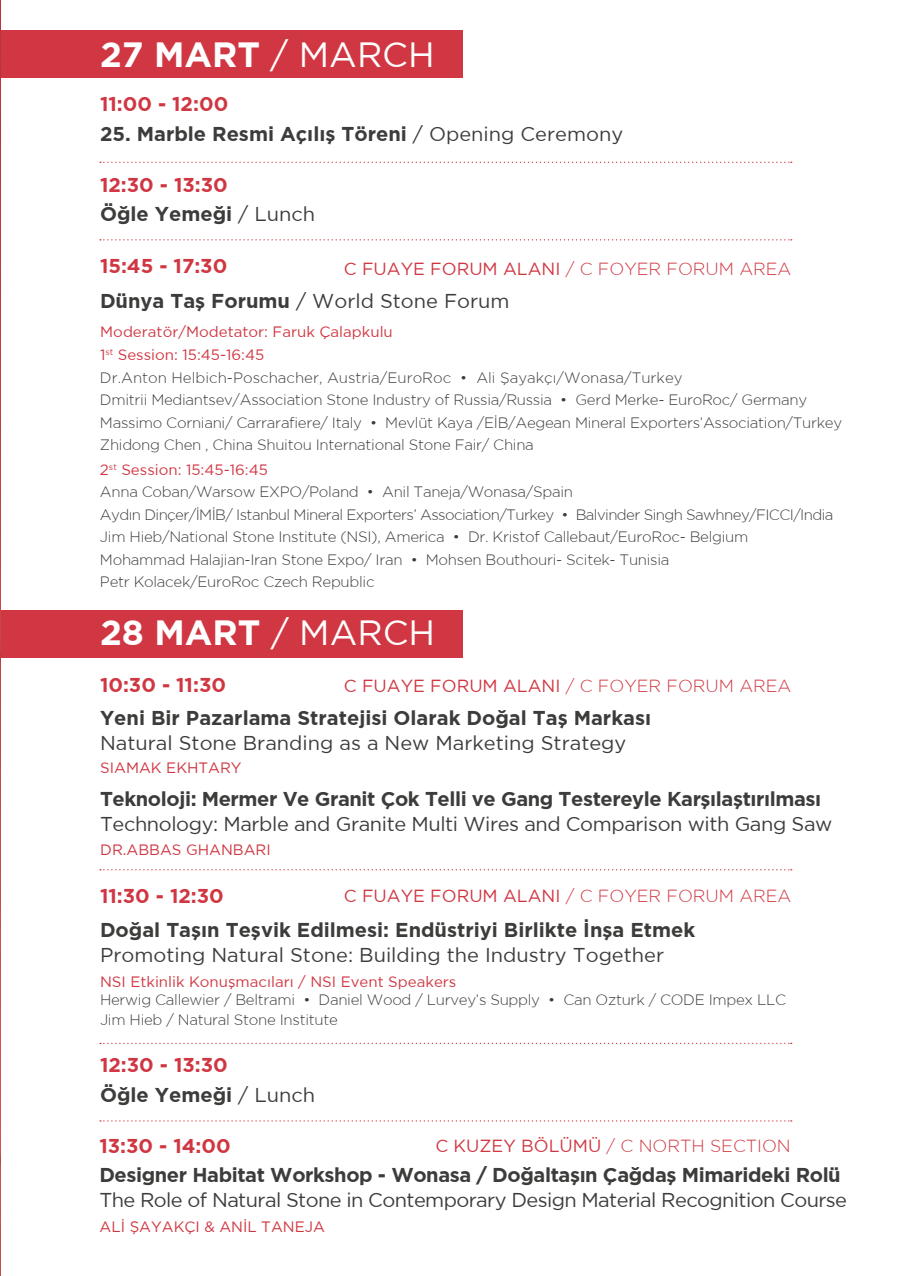
<style>
.page{position:relative;width:922px;height:1276px;background:#fff}
.page>*{position:absolute;margin:0;border:0;box-sizing:border-box;transform-origin:0 0}
.t1{font:700 35px "Gotham TRUN";color:#fff}
.t2{font:700 20px "Gotham TRUN";color:#3c3c3b}
.t3{font:20px "Gotham TRUN";letter-spacing:-.02em;color:#3c3c3b}
.t4{font:700 20px "Gotham TRUN";letter-spacing:-.02em;color:#3c3c3b}
.t5{font:20px "Gotham TRUN";color:#3c3c3b}
.t6{font:700 20px "Gotham TRUN";color:#d03742}
.t7{font:17.5px "Gotham TRUN";color:#d03742}
.t8{font:300 17.5px "Gotham TRUN";color:#d03742}
.t9{font:300 15px/22.5px "Gotham TRUN";letter-spacing:-.02em;color:#3c3c3b}
.t10{font:15px "Gotham TRUN";color:#d03742}
.s1{font-weight:400}
.s2{font-weight:300}
.s3{font-weight:700}
.s4{font-weight:400;color:#d03742}
</style>
<div class="page">
<div style="left:0;top:610px;width:462px;height:48px;background:#d03742"></div>
<div style="left:0;top:30px;width:462px;height:48px;background:#d03742"></div>
<svg style="left:0;top:0;width:1px;height:1276px"></svg>
<svg style="left:100px;top:239px;width:691px;height:1px"></svg>
<svg style="left:100px;top:162px;width:691px;height:1px"></svg>
<svg style="left:100px;top:869px;width:691px;height:1px"></svg>
<svg style="left:100px;top:1042px;width:691px;height:2px"></svg>
<svg style="left:100px;top:1120px;width:691px;height:1px"></svg>
<h1 class="t1" style="left:100px;top:34px;width:336px">27 MART <span class="s1">/ MARCH</span></h1>
<h2 class="t6" style="left:100px;top:92px;width:130px">11:00 - 12:00</h2>
<h2 class="t2" style="left:100px;top:123px;width:524px">25. Marble Resmi Açılış Töreni <span class="s1">/ Opening Ceremony</span></h2>
<h2 class="t6" style="left:100px;top:173px;width:129px">12:30 - 13:30</h2>
<h2 class="t2" style="left:100px;top:202px;width:217px">Öğle Yemeği <span class="s1">/ Lunch</span></h2>
<h2 class="t6" style="left:100px;top:255px;width:129px">15:45 - 17:30</h2>
<p class="t7" style="left:344px;top:259px;width:449px">C FUAYE FORUM ALANI <span class="s2">/ C FOYER FORUM AREA</span></p>
<h2 class="t5" style="left:100px;top:290px;width:411px"><span class="s3">Dünya Taş Forumu</span> / World Stone Forum</h2>
<p class="t9" style="left:100px;top:343px;width:743px"><span class="s4">1</span><sup>st</sup> <span class="s4">Session: 15:45-16:45<br></span>Dr.Anton Helbich-Poschacher, Austria/EuroRoc • Ali Şayakçı/Wonasa/Turkey<br>Dmitrii Mediantsev/Association Stone Industry of Russia/Russia • Gerd Merke- EuroRoc/ Germany Massimo Corniani/ Carrarafiere/ Italy • Mevlüt Kaya /EİB/Aegean Mineral Exporters’Association/Turkey Zhidong Chen , China Shuitou International Stone Fair/ China</p>
<p class="t9" style="left:100px;top:458px;width:734px"><span class="s4">2</span><sup>st</sup> <span class="s4">Session: 15:45-16:45<br></span>Anna Coban/Warsow EXPO/Poland • Anil Taneja/Wonasa/Spain<br>Aydın Dinçer/İMİB/ Istanbul Mineral Exporters’ Association/Turkey • Balvinder Singh Sawhney/FICCI/India Jim Hieb/National Stone Institute (NSI), America • Dr. Kristof Callebaut/EuroRoc- Belgium Mohammad Halajian-Iran Stone Expo/ Iran • Mohsen Bouthouri- Scitek- Tunisia<br>Petr Kolacek/EuroRoc Czech Republic</p>
<p class="t10" style="left:100px;top:323px;width:294px">Moderatör/Modetator: Faruk Çalapkulu</p>
<h1 class="t1" style="left:100px;top:612px;width:336px">28 MART <span class="s1">/ MARCH</span></h1>
<h2 class="t6" style="left:100px;top:674px;width:127px">10:30 - 11:30</h2>
<p class="t7" style="left:344px;top:676px;width:449px">C FUAYE FORUM ALANI <span class="s2">/ C FOYER FORUM AREA</span></p>
<h2 class="t2" style="left:100px;top:706px;width:552px">Yeni Bir Pazarlama Stratejisi Olarak Doğal Taş Markası</h2>
<h2 class="t5" style="left:100px;top:732px;width:528px">Natural Stone Branding as a New Marketing Strategy</h2>
<p class="t10" style="left:100px;top:760px;width:143px">SIAMAK EKHTARY</p>
<h2 class="t4" style="left:100px;top:787px;width:722px">Teknoloji: Mermer Ve Granit Çok Telli ve Gang Testereyle Karşılaştırılması</h2>
<h2 class="t3" style="left:100px;top:813px;width:733px">Technology: Marble and Granite Multi Wires and Comparison with Gang Saw</h2>
<p class="t10" style="left:100px;top:841px;width:172px">DR.ABBAS GHANBARI</p>
<h2 class="t6" style="left:100px;top:884px;width:125px">11:30 - 12:30</h2>
<p class="t7" style="left:344px;top:886px;width:449px">C FUAYE FORUM ALANI <span class="s2">/ C FOYER FORUM AREA</span></p>
<h2 class="t2" style="left:100px;top:918px;width:596px">Doğal Taşın Teşvik Edilmesi: Endüstriyi Birlikte İnşa Etmek</h2>
<h2 class="t5" style="left:100px;top:943px;width:565px">Promoting Natural Stone: Building the Industry Together</h2>
<p class="t10" style="left:100px;top:973px;width:358px">NSI Etkinlik Konuşmacıları / NSI Event Speakers</p>
<p class="t9" style="left:100px;top:989px;width:687px;line-height:20px">Herwig Callewier / Beltrami • Daniel Wood / Lurvey’s Supply • Can Ozturk / CODE Impex LLC<br>Jim Hieb / Natural Stone Institute</p>
<h2 class="t6" style="left:100px;top:1053px;width:129px">12:30 - 13:30</h2>
<h2 class="t2" style="left:100px;top:1083px;width:217px">Öğle Yemeği <span class="s1">/ Lunch</span></h2>
<p class="t8" style="left:435px;top:1135px;width:357px"><span class="s1">C KUZEY BÖLÜMÜ</span> / C NORTH SECTION</p>
<h2 class="t6" style="left:99px;top:1134px;width:133px">13:30 - 14:00</h2>
<h2 class="t4" style="left:99px;top:1163px;width:742px">Designer Habitat Workshop - Wonasa / Doğaltaşın Çağdaş Mimarideki Rolü</h2>
<h2 class="t3" style="left:99px;top:1189px;width:749px">The Role of Natural Stone in Contemporary Design Material Recognition Course</h2>
<p class="t10" style="left:100px;top:1218px;width:227px">ALİ ŞAYAKÇI &amp; ANİL TANEJA</p>
</div>
